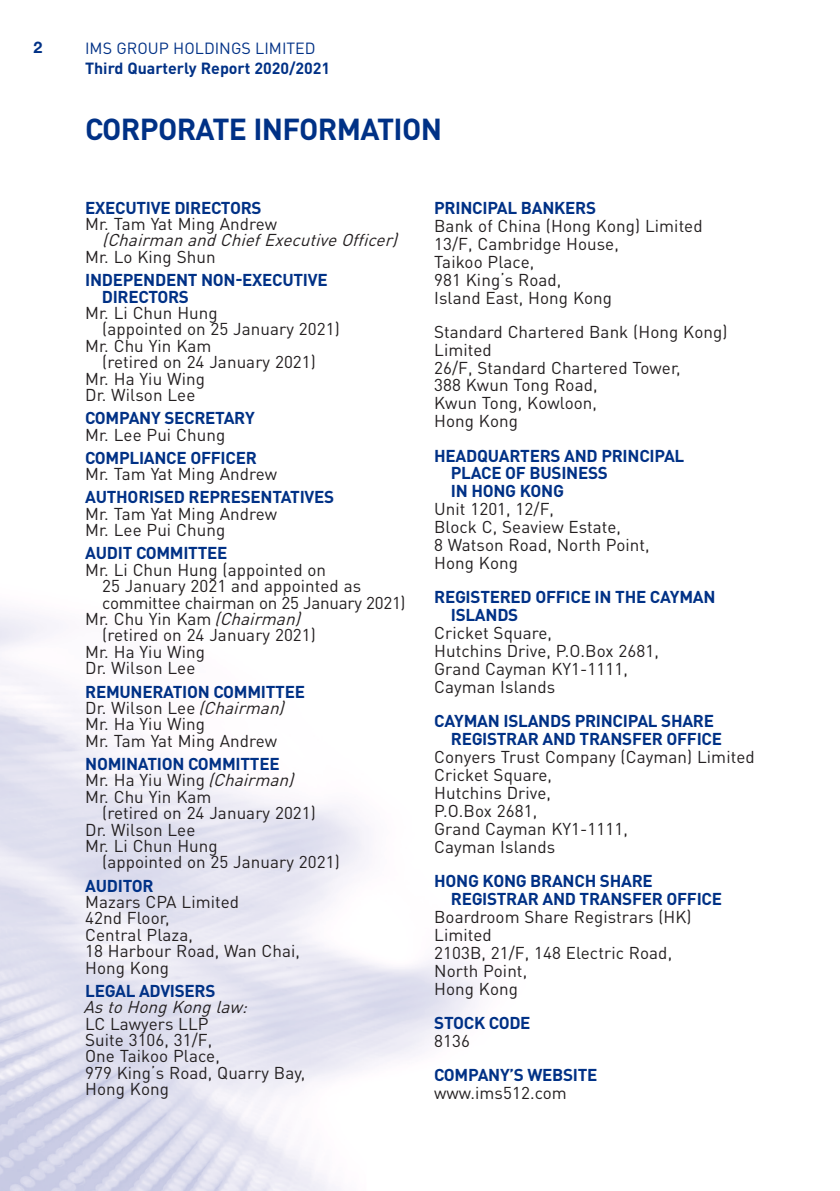
<style>
.page{position:relative;width:840px;height:1191px;background:#fff}
.page>*{position:absolute;margin:0;border:0;box-sizing:border-box;transform-origin:0 0}
.t1{font:700 30px "DIN Pro";letter-spacing:-.02em;color:#003186}
.t2{font:17px/18px "DIN Pro";letter-spacing:.005em;color:#231f20}
.t3{font:700 17px/18px "DIN Pro";letter-spacing:-.015em;color:#003186}
.t4{font:italic 17px "DIN Pro";color:#231f20}
.t5{font:17px "DIN Pro";letter-spacing:-.015em;color:#231f20}
.t6{font:700 16px "DIN Pro";color:#003186}
.t7{font:16px "DIN Pro";color:#003186}
.t8{font:700 16px "Helvetica Neue LT Std";color:#003186}
.s1{font-style:italic}
.s2{font-weight:700;color:#003186}
</style>
<div class="page">
<p class="t8" style="left:34px;top:37px;width:10px">2</p>
<p class="t7" style="left:85px;top:37px;width:232px">IMS GROUP HOLDINGS LIMITED</p>
<p class="t6" style="left:85px;top:57px;width:246px">Third Quarterly Report 2020/2021</p>
<h1 class="t1" style="left:85px;top:108px;width:358px">CORPORATE INFORMATION</h1>
<p class="t3" style="left:85px;top:198px;width:178px">EXECUTIVE DIRECTORS</p>
<p class="t2" style="left:85px;top:214px;width:193px">Mr. Tam Yat Ming Andrew</p>
<p class="t4" style="left:102px;top:229px;width:302px">(ChairmanandChiefExecutiveOfficer)</p>
<p class="t2" style="left:85px;top:247px;width:132px">Mr. Lo King Shun</p>
<p class="t3" style="left:102px;top:271px;width:227px;line-height:16.4px;text-indent:-17px">INDEPENDENT NON-EXECUTIVE<br>DIRECTORS</p>
<p class="t2" style="left:85px;top:303px;width:134px">Mr. Li Chun Hung</p>
<p class="t2" style="left:102px;top:319px;width:239px">(appointed on 25 January 2021)</p>
<p class="t2" style="left:85px;top:336px;width:128px">Mr. Chu Yin Kam</p>
<p class="t2" style="left:102px;top:352px;width:215px">(retired on 24 January 2021)</p>
<p class="t2" style="left:85px;top:369px;width:121px">Mr. Ha Yiu Wing</p>
<p class="t2" style="left:85px;top:385px;width:112px">Dr. Wilson Lee</p>
<p class="t3" style="left:85px;top:408px;width:171px">COMPANY SECRETARY</p>
<p class="t2" style="left:85px;top:425px;width:141px">Mr. Lee Pui Chung</p>
<p class="t3" style="left:85px;top:448px;width:173px">COMPLIANCE OFFICER</p>
<p class="t2" style="left:85px;top:464px;width:193px">Mr. Tam Yat Ming Andrew</p>
<p class="t3" style="left:85px;top:487px;width:250px">AUTHORISED REPRESENTATIVES</p>
<p class="t2" style="left:85px;top:505px;width:193px;line-height:16.4px">Mr. Tam Yat Ming Andrew<br>Mr. Lee Pui Chung</p>
<p class="t3" style="left:85px;top:543px;width:144px">AUDIT COMMITTEE</p>
<p class="t2" style="left:85px;top:560px;width:242px">Mr. Li Chun Hung (appointed on</p>
<p class="t2" style="left:102px;top:576px;width:260px">25 January 2021 and appointed as</p>
<p class="t5" style="left:102px;top:591px;width:305px">committee chairman on 25 January 2021)</p>
<p class="t2" style="left:85px;top:609px;width:222px">M r. C h u Y i n Ka m <span class="s1">(Chairman)</span></p>
<p class="t2" style="left:102px;top:625px;width:215px">(retired on 24 January 2021)</p>
<p class="t2" style="left:85px;top:642px;width:121px">Mr. Ha Yiu Wing</p>
<p class="t2" style="left:85px;top:658px;width:112px">Dr. Wilson Lee</p>
<p class="t2" style="left:85px;top:682px;width:221px;line-height:16.4px"><span class="s2">REMUNERATION COMMITTEE<br></span>D r. W i l s o n L e e <span class="s1">(Chairman)<br></span>Mr. Ha Yiu Wing<br>Mr. Tam Yat Ming Andrew</p>
<p class="t2" style="left:85px;top:755px;width:215px;line-height:16.4px"><span class="s2">NOMINATION COMMITTEE<br></span>M r. H a Y i u W i n g <span class="s1">(Chairman)<br></span>Mr. Chu Yin Kam</p>
<p class="t2" style="left:85px;top:804px;width:232px;line-height:16.4px;text-indent:17px">(retired on 24 January 2021)<br>Dr. Wilson Lee<br>Mr. Li Chun Hung</p>
<p class="t2" style="left:102px;top:852px;width:239px">(appointed on 25 January 2021)</p>
<p class="t3" style="left:85px;top:875px;width:70px">AUDITOR</p>
<p class="t2" style="left:85px;top:893px;width:216px;line-height:16.4px">Mazars CPA Limited<br>42nd Floor,<br>Central Plaza,<br>18 Harbour Road, Wan Chai,<br>Hong Kong</p>
<p class="t3" style="left:85px;top:981px;width:132px">LEGAL ADVISERS</p>
<p class="t4" style="left:83px;top:995px;width:171px">AstoHongKonglaw:</p>
<p class="t2" style="left:85px;top:1014px;width:221px;line-height:16.4px">LC Lawyers LLP<br>Suite 3106, 31/F,<br>One Taikoo Place,<br>979 King’s Road, Quarry Bay,<br>Hong Kong</p>
<p class="t3" style="left:434px;top:198px;width:163px">PRINCIPAL BANKERS</p>
<p class="t2" style="left:434px;top:216px;width:270px">Bank of China (Hong Kong) Limited<br>13/F, Cambridge House,<br>Taikoo Place,<br>981 King’s Road,<br>Island East, Hong Kong</p>
<p class="t2" style="left:434px;top:322px;width:294px">Standard Chartered Bank (Hong Kong)<br>Limited<br>26/F, Standard Chartered Tower,<br>388 Kwun Tong Road,<br>Kwun Tong, Kowloon,<br>Hong Kong</p>
<p class="t3" style="left:450px;top:446px;width:235px;text-indent:-17px">HEADQUARTERS AND PRINCIPAL<br>PLACE OF BUSINESS<br>IN HONG KONG</p>
<p class="t2" style="left:434px;top:499px;width:217px">Unit 1201, 12/F,<br>Block C, Seaview Estate,<br>8 Watson Road, North Point,<br>Hong Kong</p>
<p class="t3" style="left:450px;top:587px;width:266px;text-indent:-17px">REGISTERED OFFICE IN THE CAYMAN<br>ISLANDS</p>
<p class="t2" style="left:434px;top:623px;width:226px">Cricket Square,<br>Hutchins Drive, P.O.Box 2681,<br>Grand Cayman KY1-1111,<br>Cayman Islands</p>
<p class="t3" style="left:450px;top:711px;width:273px;text-indent:-17px">CAYMAN ISLANDS PRINCIPAL SHARE<br>REGISTRAR AND TRANSFER OFFICE</p>
<p class="t2" style="left:434px;top:747px;width:322px">Conyers Trust Company (Cayman) Limited<br>Cricket Square,<br>Hutchins Drive,<br>P.O.Box 2681,<br>Grand Cayman KY1-1111,<br>Cayman Islands</p>
<p class="t3" style="left:450px;top:871px;width:273px;text-indent:-17px">HONG KONG BRANCH SHARE<br>REGISTRAR AND TRANSFER OFFICE</p>
<p class="t2" style="left:434px;top:907px;width:259px">Boardroom Share Registrars (HK)<br>Limited<br>2103B, 21/F, 148 Electric Road,<br>North Point,<br>Hong Kong</p>
<p class="t3" style="left:434px;top:1013px;width:98px">STOCK CODE</p>
<p class="t2" style="left:434px;top:1031px;width:37px">8136</p>
<p class="t3" style="left:434px;top:1065px;width:165px">COMPANY’S WEBSITE</p>
<p class="t2" style="left:434px;top:1083px;width:134px">www.ims512.com</p>
</div>
